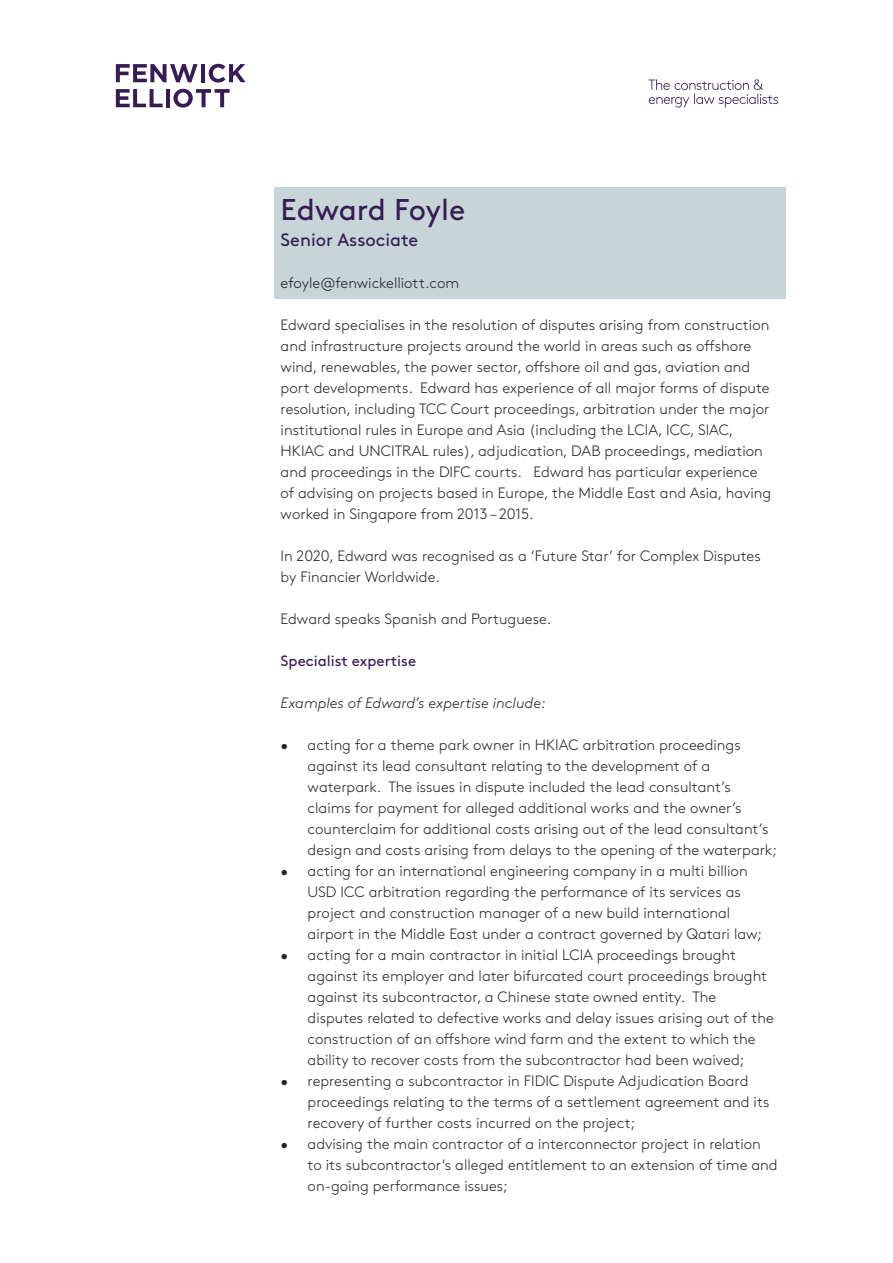
<style>
.page{position:relative;width:893px;height:1263px;background:#fff}
.page>*{position:absolute;margin:0;border:0;box-sizing:border-box;transform-origin:0 0}
.t1{font:30px "Brown";color:#361c53}
.t2{font:18px "Brown";color:#361c53}
.t3{font:300 15px/21px "Brown";color:#292623}
.t4{font:italic 300 15px "Brown";color:#292623}
.t5{font:300 15px "Brown";color:#231f20}
.t6{font:15px "Brown";color:#361c53}
</style>
<div class="page">
<div style="left:274px;top:187px;width:511px;height:112px;background:#c7d4d8"></div>
<svg style="left:648px;top:79px;width:130px;height:29px"></svg>
<svg style="left:116px;top:64px;width:82px;height:18px"></svg>
<hr style="left:201px;top:64px;width:4px;height:18px;background:#361c53">
<svg style="left:209px;top:64px;width:37px;height:19px"></svg>
<svg style="left:116px;top:89px;width:47px;height:18px"></svg>
<hr style="left:166px;top:89px;width:4px;height:18px;background:#361c53">
<svg style="left:173px;top:89px;width:57px;height:19px"></svg>
<p class="t1" style="left:281px;top:187px;width:186px">Edward Foyle</p>
<p class="t2" style="left:281px;top:226px;width:139px">Senior Associate</p>
<p class="t5" style="left:281px;top:272px;width:180px">efoyle@fenwickelliott.com</p>
<p class="t3" style="left:281px;top:313px;width:492px">Edward specialises in the resolution of disputes arising from construction and infrastructure projects around the world in areas such as offshore wind, renewables, the power sector, offshore oil and gas, aviation and port developments. Edward has experience of all major forms of dispute resolution, including TCC Court proceedings, arbitration under the major institutional rules in Europe and Asia (including the LCIA, ICC, SIAC, HKIAC and UNCITRAL rules), adjudication, DAB proceedings, mediation and proceedings in the DIFC courts. Edward has particular experience of advising on projects based in Europe, the Middle East and Asia, having worked in Singapore from 2013 – 2015.</p>
<p class="t3" style="left:281px;top:544px;width:482px">In 2020, Edward was recognised as a ‘Future Star’ for Complex Disputes by Financier Worldwide.</p>
<p class="t3" style="left:281px;top:607px;width:272px">Edward speaks Spanish and Portuguese.</p>
<p class="t6" style="left:281px;top:649px;width:137px">Specialist expertise</p>
<p class="t4" style="left:281px;top:692px;width:267px">Examples of Edward’s expertise include:</p>
<p class="t3" style="left:308px;top:733px;width:471px;text-indent:-27px">• acting for a theme park owner in HKIAC arbitration proceedings against its lead consultant relating to the development of a waterpark. The issues in dispute included the lead consultant’s claims for payment for alleged additional works and the owner’s counterclaim for additional costs arising out of the lead consultant’s design and costs arising from delays to the opening of the waterpark;</p>
<p class="t3" style="left:308px;top:859px;width:456px;text-indent:-27px">• acting for an international engineering company in a multi billion USD ICC arbitration regarding the performance of its services as project and construction manager of a new build international airport in the Middle East under a contract governed by Qatari law;</p>
<p class="t3" style="left:308px;top:943px;width:468px;text-indent:-27px">• acting for a main contractor in initial LCIA proceedings brought against its employer and later bifurcated court proceedings brought against its subcontractor, a Chinese state owned entity. The disputes related to defective works and delay issues arising out of the construction of an offshore wind farm and the extent to which the ability to recover costs from the subcontractor had been waived;</p>
<p class="t3" style="left:308px;top:1069px;width:463px;text-indent:-27px">• representing a subcontractor in FIDIC Dispute Adjudication Board proceedings relating to the terms of a settlement agreement and its recovery of further costs incurred on the project;</p>
<p class="t3" style="left:308px;top:1132px;width:471px;text-indent:-27px">• advising the main contractor of a interconnector project in relation to its subcontractor’s alleged entitlement to an extension of time and on-going performance issues;</p>
</div>
